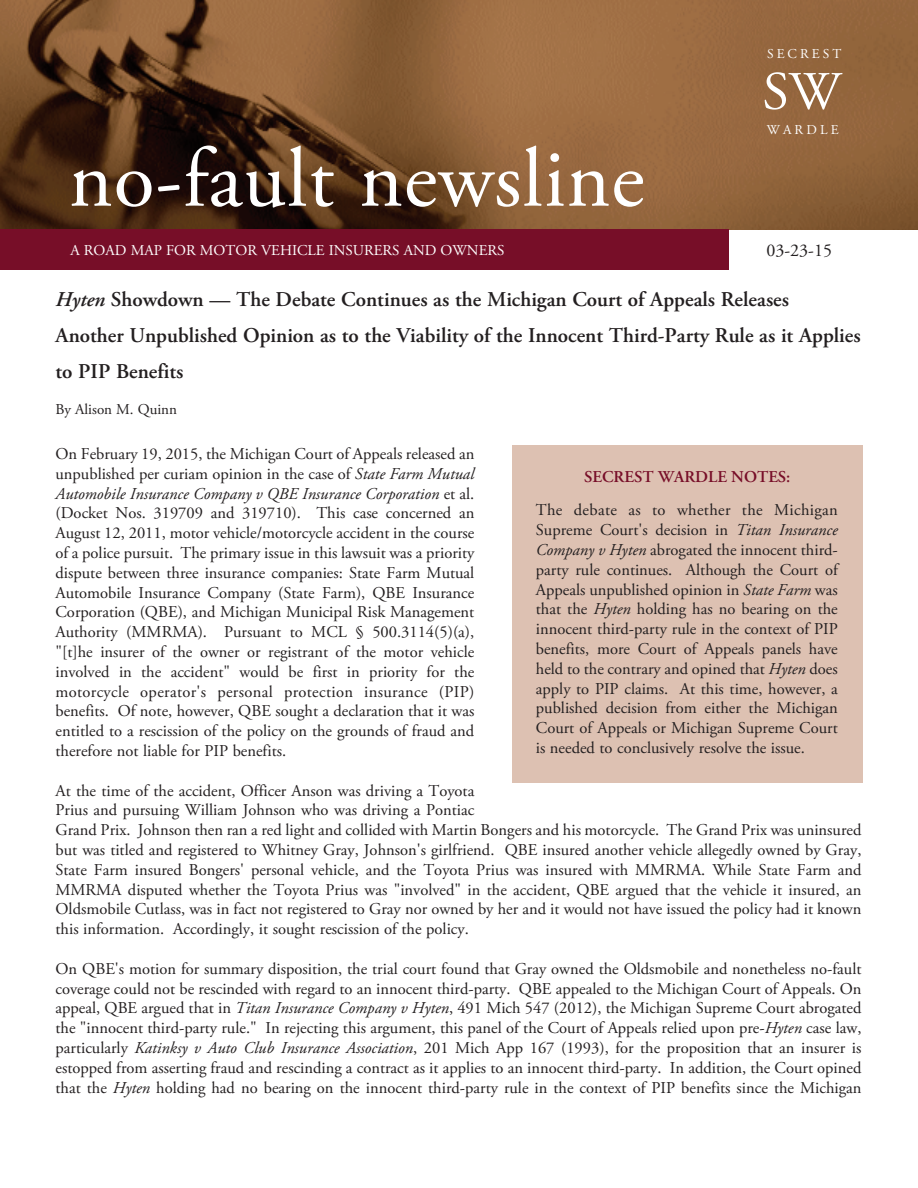
<style>
.page{position:relative;width:918px;height:1188px;background:#fff}
.page>*{position:absolute;margin:0;border:0;box-sizing:border-box;transform-origin:0 0}
.t1{font:84px "Adobe Garamond Pro";letter-spacing:.01em;color:#fff}
.t2{font:54px "Adobe Garamond Pro";color:#fff}
.t3{font:600 21px/36px "Adobe Garamond Pro";color:#231f20}
.t4{font:18px "Adobe Garamond Pro";color:#231f20}
.t5{font:16.5px/19.8px "Adobe Garamond Pro";color:#231f20;text-align:justify}
.t6{font:600 16.5px "Adobe Garamond Pro";color:#770e28}
.t7{font:15px "Adobe Garamond Pro";color:#fff}
.t8{font:15px "Adobe Garamond Pro";color:#231f20}
.t9{font:13.5px "Adobe Garamond Pro";letter-spacing:.225em;color:#fff}
.s1{font-style:italic}
</style>
<div class="page">
<img style="left:0;top:0;width:918px;height:230px">
<div style="left:0;top:230px;width:729px;height:40px;background:#770e28"></div>
<div style="left:512px;top:446px;width:351px;height:337px;background:#ddc1b2"></div>
<h1 class="t1" style="left:69px;top:146px;width:577px">no-fault newsline</h1>
<p class="t7" style="left:70px;top:244px;width:435px">A ROAD MAP FOR MOTOR VEHICLE INSURERS AND OWNERS</p>
<p class="t9" style="left:767px;top:48px;width:76px">SECREST</p>
<h2 class="t2" style="left:762px;top:70px;width:80px">SW</h2>
<p class="t9" style="left:767px;top:124px;width:73px">WARDLE</p>
<p class="t4" style="left:766px;top:243px;width:67px">03-23-15</p>
<p class="t3" style="left:55px;top:283px;width:807px"><span class="s1">Hyten</span> Showdown — The Debate Continues as the Michigan Court of Appeals Releases<br>Another Unpublished Opinion as to the Viability of the Innocent Third-Party Rule as it Applies to PIP Benefits</p>
<p class="t8" style="left:56px;top:403px;width:123px">By Alison M. Quinn</p>
<p class="t5" style="left:55px;top:445px;width:420px">On February 19, 2015, the Michigan Court of Appeals released an unpublished per curiam opinion in the case of <span class="s1">State Farm Mutual Automobile Insurance Company v QBE Insurance Corporation</span> et al. (Docket Nos. 319709 and 319710). This case concerned an August 12, 2011, motor vehicle/motorcycle accident in the course of a police pursuit. The primary issue in this lawsuit was a priority dispute between three insurance companies: State Farm Mutual Automobile Insurance Company (State Farm), QBE Insurance Corporation (QBE), and Michigan Municipal Risk Management Authority (MMRMA). Pursuant to MCL § 500.3114(5)(a), "[t]he insurer of the owner or registrant of the motor vehicle involved in the accident" would be first in priority for the motorcycle operator's personal protection insurance (PIP) benefits. Of note, however, QBE sought a declaration that it was entitled to a rescission of the policy on the grounds of fraud and therefore not liable for PIP benefits.</p>
<p class="t5" style="left:55px;top:782px;width:807px;text-align:left">At the time of the accident, Officer Anson was driving a Toyota<br>Prius and pursuing William Johnson who was driving a Pontiac<br>Grand Prix. Johnson then ran a red light and collided with Martin Bongers and his motorcycle. The Grand Prix was uninsured but was titled and registered to Whitney Gray, Johnson's girlfriend. QBE insured another vehicle allegedly owned by Gray, State Farm insured Bongers' personal vehicle, and the Toyota Prius was insured with MMRMA. While State Farm and MMRMA disputed whether the Toyota Prius was "involved" in the accident, QBE argued that the vehicle it insured, an Oldsmobile Cutlass, was in fact not registered to Gray nor owned by her and it would not have issued the policy had it known this information. Accordingly, it sought rescission of the policy.</p>
<p class="t5" style="left:56px;top:960px;width:807px">On QBE's motion for summary disposition, the trial court found that Gray owned the Oldsmobile and nonetheless no-fault coverage could not be rescinded with regard to an innocent third-party. QBE appealed to the Michigan Court of Appeals. On appeal, QBE argued that in <span class="s1">Titan Insurance Company v Hyten</span>, 491 Mich 547 (2012), the Michigan Supreme Court abrogated the "innocent third-party rule." In rejecting this argument, this panel of the Court of Appeals relied upon pre-<span class="s1">Hyten</span> case law, particularly <span class="s1">Katinksy v Auto Club Insurance Association</span>, 201 Mich App 167 (1993), for the proposition that an insurer is estopped from asserting fraud and rescinding a contract as it applies to an innocent third-party. In addition, the Court opined that the <span class="s1">Hyten</span> holding had no bearing on the innocent third-party rule in the context of PIP benefits since the Michigan</p>
<p class="t6" style="left:584px;top:470px;width:208px">SECREST WARDLE NOTES:</p>
<p class="t5" style="left:536px;top:502px;width:303px">The debate as to whether the Michigan Supreme Court's decision in <span class="s1">Titan Insurance Company v Hyten</span> abrogated the innocent third&shy;party rule continues. Although the Court of Appeals unpublished opinion in <span class="s1">State Farm</span> was that the <span class="s1">Hyten</span> holding has no bearing on the innocent third-party rule in the context of PIP benefits, more Court of Appeals panels have held to the contrary and opined that <span class="s1">Hyten</span> does apply to PIP claims. At this time, however, a published decision from either the Michigan Court of Appeals or Michigan Supreme Court is needed to conclusively resolve the issue.</p>
</div>
